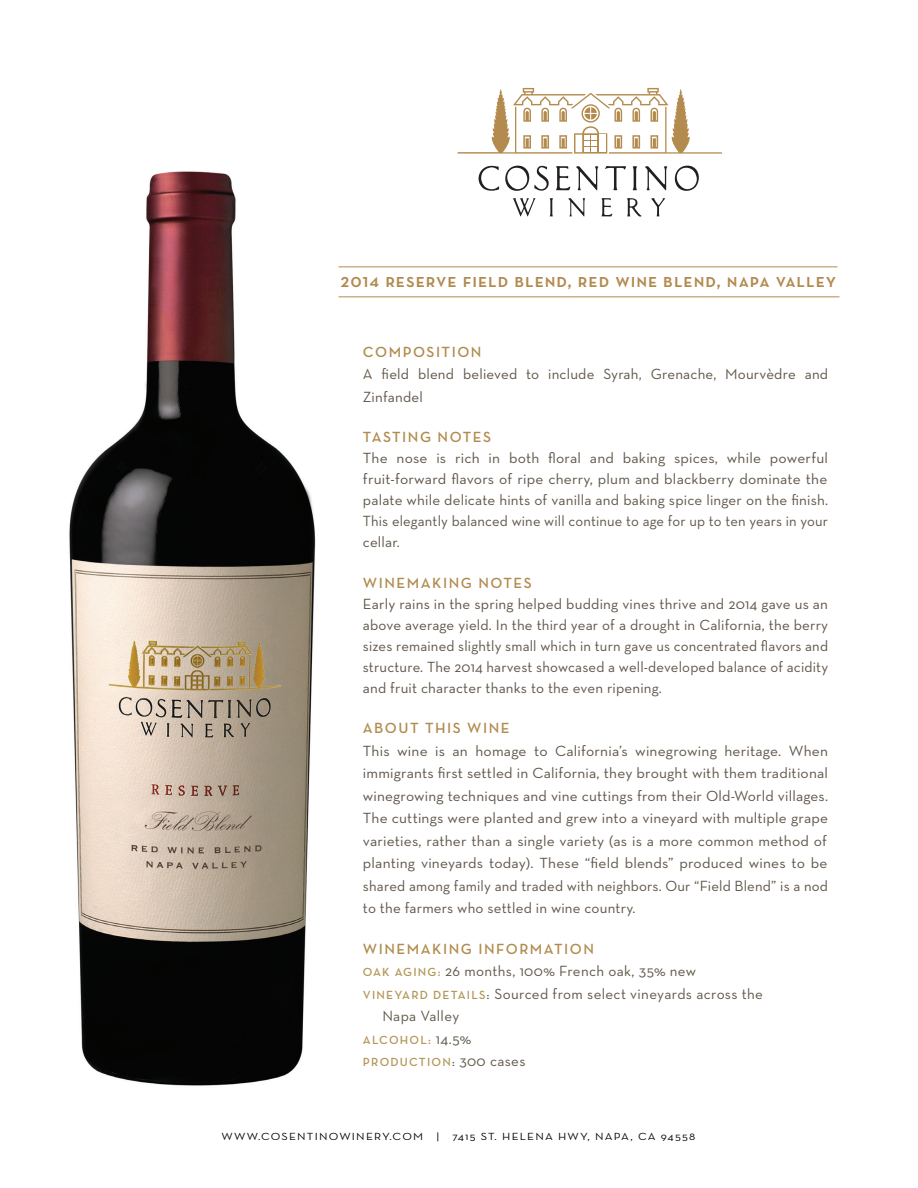
<style>
.page{position:relative;width:918px;height:1188px;background:#fff}
.page>*{position:absolute;margin:0;border:0;box-sizing:border-box;transform-origin:0 0}
.t1{font:19.5px "Neutra Text PS Demi SC";letter-spacing:.05em;color:#b28a4e}
.t2{font:15px/22.5px "Neutra Text";letter-spacing:.01em;color:#605649;text-align:justify}
.t3{font:15px "Neutra Text";letter-spacing:.025em;color:#60584a}
.t4{font:600 15px "Neutra Text";letter-spacing:.1em;color:#b18b4e}
.t5{font:600 12px/22.5px "Neutra Text";letter-spacing:.1em;color:#b39759}
.t6{font:10.5px "Neutra Text";letter-spacing:.1em;color:#040504;scale:1.14 1}
.s1{font-weight:600;font-size:12px;color:#b39759}
.s2{font-size:12px;color:#231f20}
.s3{font-weight:400;font-size:15px;color:#60584a}
.s4{font-weight:400;color:#231f20}
</style>
<div class="page">
<img style="left:69px;top:171px;width:247px;height:915px">
<svg style="left:479px;top:166px;width:220px;height:51px"></svg>
<svg style="left:458px;top:88px;width:264px;height:66px"></svg>
<hr style="left:338px;top:266px;width:500px;height:1px;background:#b28a4e">
<hr style="left:338px;top:296px;width:501px;height:1px;background:#b28a4e">
<h1 class="t1" style="left:341px;top:268px;width:497px">2014 reserve field blend, red wine blend, napa valley</h1>
<p class="t4" style="left:363px;top:342px;width:120px">COMPOSITION</p>
<p class="t2" style="left:363px;top:363px;width:467px">A field blend believed to include Syrah, Grenache, Mourvèdre and<br>Zinfandel</p>
<p class="t4" style="left:363px;top:428px;width:130px">TASTING NOTES</p>
<p class="t2" style="left:363px;top:447px;width:467px;line-height:21px">The nose is rich in both floral and baking spices, while powerful fruit-forward flavors of ripe cherry, plum and blackberry dominate the palate while delicate hints of vanilla and baking spice linger on the finish.<br>This elegantly balanced wine will continue to age for up to ten years in your cellar.</p>
<p class="t4" style="left:363px;top:573px;width:170px">WINEMAKING NOTES</p>
<p class="t2" style="left:363px;top:593px;width:467px;line-height:21px">Early rains in the spring helped budding vines thrive and 2014 gave us an above average yield. In the third year of a drought in California, the berry sizes remained slightly small which in turn gave us concentrated flavors and structure. The 2014 harvest showcased a well-developed balance of acidity and fruit character thanks to the even ripening.</p>
<p class="t4" style="left:363px;top:719px;width:148px">ABOUT THIS WINE</p>
<p class="t2" style="left:363px;top:739px;width:467px">This wine is an homage to California’s winegrowing heritage. When immigrants first settled in California, they brought with them traditional winegrowing techniques and vine cuttings from their Old-World villages.<br>The cuttings were planted and grew into a vineyard with multiple grape varieties, rather than a single variety (as is a more common method of planting vineyards today). These “field blends” produced wines to be shared among family and traded with neighbors. Our “Field Blend” is a nod to the farmers who settled in wine country.</p>
<p class="t4" style="left:363px;top:939px;width:233px">WINEMAKING INFORMATION</p>
<p class="t3" style="left:363px;top:962px;width:335px"><span class="s1">OAK AGING:</span> 26 months, 100% French oak, 35% new</p>
<p class="t3" style="left:363px;top:985px;width:402px"><span class="s1">VINEYARD DETAILS</span><span class="s2">:</span> Sourced from select vineyards across the</p>
<p class="t3" style="left:382px;top:1007px;width:78px">Napa Valley</p>
<p class="t5" style="left:363px;top:1028px;width:164px">ALCOHOL: <span class="s3">14.5%<br></span>PRODUCTION<span class="s4">:</span> <span class="s3">300 cases</span></p>
<p class="t6" style="left:222px;top:1130px;width:178px">WWW.COSENTINOWINERY.COM</p>
<p class="t6" style="left:436px;top:1130px;width:4px">|</p>
<p class="t6" style="left:452px;top:1130px;width:214px">7415 ST. HELENA HWY, NAPA, CA 94558</p>
</div>
